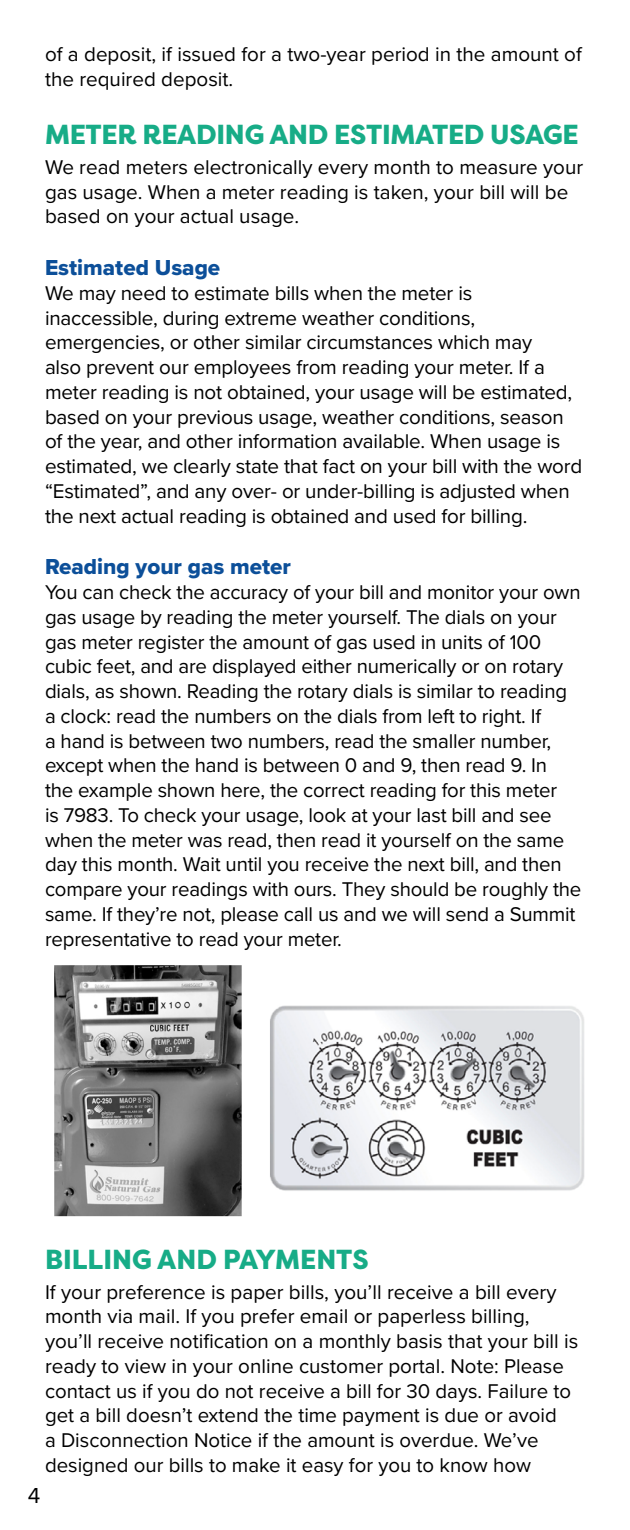
<style>
.page{position:relative;width:630px;height:1530px;background:#fff}
.page>*{position:absolute;margin:0;border:0;box-sizing:border-box;transform-origin:0 0}
.t1{font:800 27.5px "Filson Pro";letter-spacing:-.01em;color:#17ac87}
.t2{font:22.5px "Proxima Nova Extrabld";color:#0c4f99}
.t3{font:22.5px "Proxima Nova";color:#000}
.t4{font:20.5px/24.8px "Proxima Nova";letter-spacing:-.01em;color:#000}
</style>
<div class="page">
<img style="left:54px;top:965px;width:188px;height:252px">
<img style="left:270px;top:1005px;width:315px;height:186px">
<p class="t4" style="left:45px;top:41px;width:538px">of a deposit, if issued for a two-year period in the amount of the required deposit.</p>
<h1 class="t1" style="left:45px;top:117px;width:535px">METER READING AND ESTIMATED USAGE</h1>
<p class="t4" style="left:45px;top:154px;width:540px">We read meters electronically every month to measure your gas usage. When a meter reading is taken, your bill will be based on your actual usage.</p>
<p class="t2" style="left:45px;top:251px;width:177px">Estimated Usage</p>
<p class="t4" style="left:45px;top:280px;width:539px">We may need to estimate bills when the meter is inaccessible, during extreme weather conditions, emergencies, or other similar circumstances which may<br>also prevent our employees from reading your meter. If a meter reading is not obtained, your usage will be estimated, based on your previous usage, weather conditions, season of the year, and other information available. When usage is estimated, we clearly state that fact on your bill with the word “Estimated”, and any over- or under-billing is adjusted when the next actual reading is obtained and used for billing.</p>
<p class="t2" style="left:45px;top:550px;width:248px">Reading your gas meter</p>
<p class="t4" style="left:45px;top:579px;width:538px">You can check the accuracy of your bill and monitor your own gas usage by reading the meter yourself. The dials on your gas meter register the amount of gas used in units of 100 cubic feet, and are displayed either numerically or on rotary dials, as shown. Reading the rotary dials is similar to reading a clock: read the numbers on the dials from left to right. If<br>a hand is between two numbers, read the smaller number, except when the hand is between 0 and 9, then read 9. In<br>the example shown here, the correct reading for this meter<br>is 7983. To check your usage, look at your last bill and see when the meter was read, then read it yourself on the same day this month. Wait until you receive the next bill, and then compare your readings with ours. They should be roughly the same. If they’re not, please call us and we will send a Summit representative to read your meter.</p>
<h1 class="t1" style="left:45px;top:1242px;width:325px">BILLING AND PAYMENTS</h1>
<p class="t4" style="left:45px;top:1278px;width:535px">If your preference is paper bills, you’ll receive a bill every month via mail. If you prefer email or paperless billing, you’ll receive notification on a monthly basis that your bill is ready to view in your online customer portal. Note: Please contact us if you do not receive a bill for 30 days. Failure to get a bill doesn’t extend the time payment is due or avoid<br>a Disconnection Notice if the amount is overdue. We’ve designed our bills to make it easy for you to know how</p>
<p class="t3" style="left:28px;top:1478px;width:14px">4</p>
</div>
